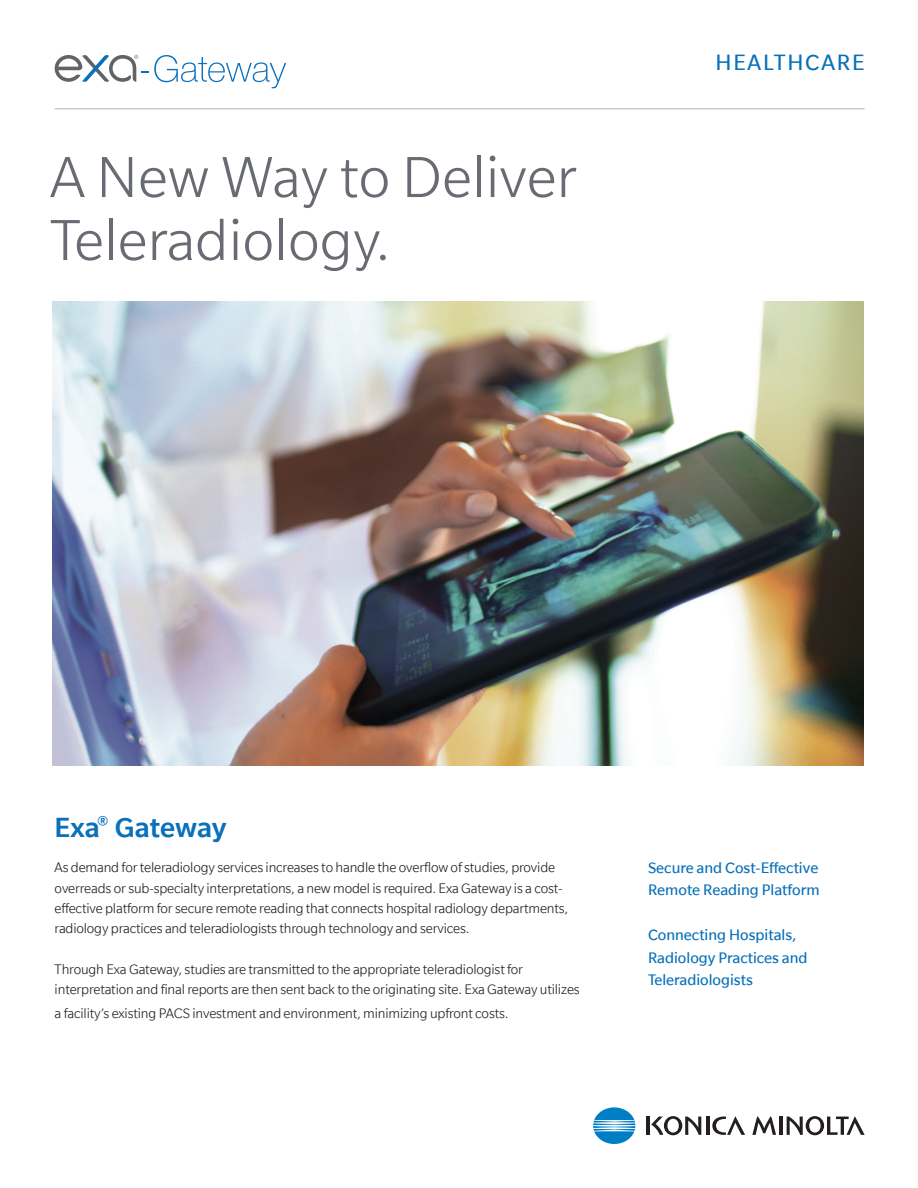
<style>
.page{position:relative;width:918px;height:1188px;background:#fff}
.page>*{position:absolute;margin:0;border:0;box-sizing:border-box;transform-origin:0 0}
.t1{font:300 63px/63px "Slate";letter-spacing:.005em;color:#696b73}
.t2{font:500 30px "Slate";color:#0970b9}
.t3{font:24px "Slate";letter-spacing:.075em;color:#0970b9}
.t4{font:16.5px/22.5px "Slate";color:#0970b9}
.t5{font:300 15px/20.2px "Slate";letter-spacing:-.01em;color:#231f20}
</style>
<div class="page">
<img style="left:53px;top:302px;width:811px;height:464px">
<hr style="left:55px;top:108px;width:810px;height:1px;background:#aeb3b8">
<hr style="left:646px;top:1117px;width:4px;height:18px;background:#231f20">
<hr style="left:706px;top:1117px;width:3px;height:18px;background:#231f20">
<hr style="left:779px;top:1117px;width:3px;height:18px;background:#231f20">
<svg style="left:712px;top:1116px;width:33px;height:19px"></svg>
<svg style="left:651px;top:1116px;width:50px;height:19px"></svg>
<svg style="left:787px;top:1116px;width:78px;height:19px"></svg>
<svg style="left:752px;top:1116px;width:24px;height:19px"></svg>
<svg style="left:593px;top:1107px;width:42px;height:37px"></svg>
<svg style="left:55px;top:55px;width:231px;height:33px"></svg>
<p class="t1" style="left:50px;top:145px;width:528px">A New Way to Deliver<br>Teleradiology.</p>
<p class="t3" style="left:715px;top:50px;width:151px">HEALTHCARE</p>
<p class="t2" style="left:55px;top:812px;width:174px">Exa<sup>®</sup> Gateway</p>
<p class="t5" style="left:55px;top:858px;width:515px">As demand for teleradiology services increases to handle the overflow of studies, provide overreads or sub-specialty interpretations, a new model is required. Exa Gateway is a cost&shy;effective platform for secure remote reading that connects hospital radiology departments, radiology practices and teleradiologists through technology and services.</p>
<p class="t5" style="left:55px;top:959px;width:527px">Through Exa Gateway, studies are transmitted to the appropriate teleradiologist for interpretation and final reports are then sent back to the originating site. Exa Gateway utilizes</p>
<p class="t5" style="left:55px;top:1003px;width:455px">a facility’s existing PACS investment and environment, minimizing upfront costs.</p>
<p class="t4" style="left:648px;top:856px;width:173px">Secure and Cost-Effective<br>Remote Reading Platform</p>
<p class="t4" style="left:648px;top:924px;width:161px">Connecting Hospitals,<br>Radiology Practices and<br>Teleradiologists</p>
</div>
